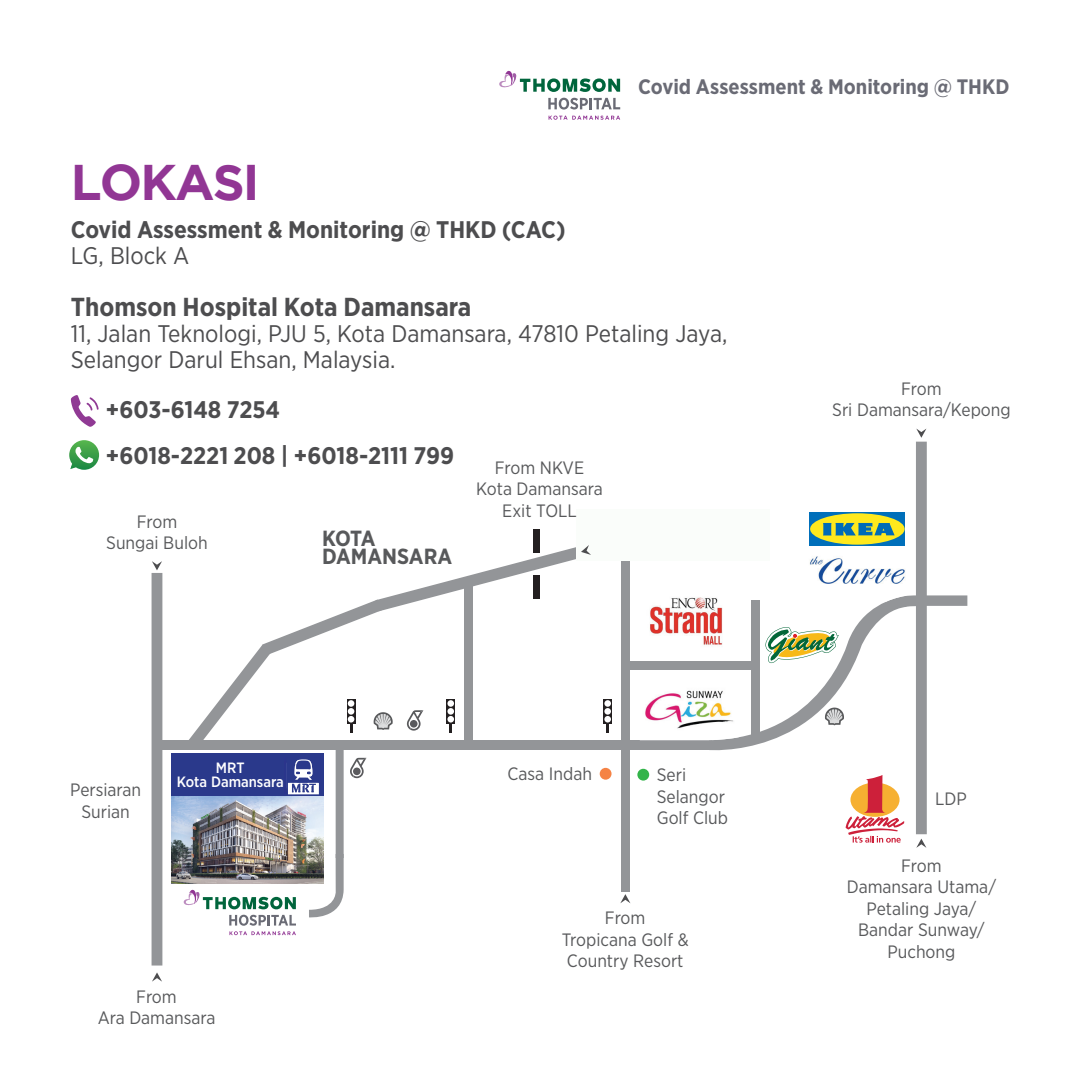
<style>
.page{position:relative;width:1080px;height:1080px;background:#fff}
.page>*{position:absolute;margin:0;border:0;box-sizing:border-box;transform-origin:0 0}
.t1{font:700 50px "Gotham";letter-spacing:-.04em;color:#913694}
.t2{font:700 26px "Gotham Narrow";color:#4d4d4f}
.t3{font:24px/26px "Gotham Narrow";color:#4d4d4f}
.t4{font:700 24px/45.4px "Gotham Narrow";color:#4d4d4f}
.t5{font:700 21.9px/17.9px "Gotham Narrow";color:#58595b}
.t6{font:700 20.9px "Gotham Narrow";color:#6a6b75}
.t7{font:17.9px/21.5px "Gotham Narrow";color:#58595b;text-align:center}
.t8{font:500 14.9px/13.9px "Gotham Narrow";color:#fff;text-align:center}
</style>
<div class="page">
<svg style="left:549px;top:116px;width:71px;height:4px"></svg>
<svg style="left:548px;top:98px;width:72px;height:12px"></svg>
<svg style="left:499px;top:70px;width:121px;height:22px"></svg>
<img style="left:171px;top:796px;width:13px;height:88px">
<div style="left:152px;top:740px;width:560px;height:10px;background:#939598"></div>
<div style="left:621px;top:661px;width:138px;height:8px;background:#939598"></div>
<div style="left:171px;top:754px;width:153px;height:42px;background:#2a398b"></div>
<div style="left:576px;top:509px;width:194px;height:51px;background:#fafdfa"></div>
<img style="left:671px;top:597px;width:38px;height:48px">
<img style="left:671px;top:690px;width:38px;height:39px">
<svg style="left:152px;top:972px;width:10px;height:10px"></svg>
<div style="left:152px;top:561px;width:10px;height:405px;background:#939598"></div>
<svg style="left:709px;top:429px;width:258px;height:419px"></svg>
<svg style="left:71px;top:395px;width:28px;height:32px"></svg>
<svg style="left:184px;top:529px;width:487px;height:406px"></svg>
<svg style="left:69px;top:440px;width:31px;height:30px"></svg>
<h1 class="t1" style="left:71px;top:153px;width:190px">LOKASI</h1>
<p class="t6" style="left:638px;top:73px;width:373px">Covid Assessment &amp; Monitoring @ THKD</p>
<h3 class="t4" style="left:71px;top:207px;width:496px">Covid Assessment &amp; Monitoring @ THKD (CAC)</h3>
<h3 class="t3" style="left:71px;top:243px;width:120px">LG, Block A</h3>
<h2 class="t2" style="left:71px;top:291px;width:402px">Thomson Hospital Kota Damansara</h2>
<h3 class="t3" style="left:71px;top:321px;width:658px">11, Jalan Teknologi, PJU 5, Kota Damansara, 47810 Petaling Jaya,<br>Selangor Darul Ehsan, Malaysia.</h3>
<h3 class="t4" style="left:106px;top:387px;width:350px">+603-6148 7254<br>+6018-2221 208 | +6018-2111 799</h3>
<p class="t7" style="left:106px;top:511px;width:103px">From<br>Sungai Buloh</p>
<p class="t5" style="left:322px;top:530px;width:132px">KOTA<br>DAMANSARA</p>
<p class="t7" style="left:476px;top:456px;width:128px">From NKVE<br>Kota Damansara<br>Exit TOLL</p>
<p class="t7" style="left:70px;top:779px;width:73px">Persiaran<br>Surian</p>
<p class="t8" style="left:177px;top:761px;width:109px">MRT<br>Kota Damansara</p>
<p class="t7" style="left:98px;top:985px;width:119px">From<br>Ara Damansara</p>
<p class="t7" style="left:508px;top:763px;width:86px">Casa Indah</p>
<p class="t7" style="left:657px;top:764px;width:73px;text-align:left">Seri<br>Selangor<br>Golf Club</p>
<p class="t7" style="left:562px;top:907px;width:128px">From<br>Tropicana Golf &amp;<br>Country Resort</p>
<p class="t7" style="left:832px;top:377px;width:180px">From<br>Sri Damansara/Kepong</p>
<p class="t7" style="left:935px;top:788px;width:33px">LDP</p>
<p class="t7" style="left:847px;top:854px;width:151px">From<br>Damansara Utama/<br>Petaling Jaya/<br>Bandar Sunway/<br>Puchong</p>
</div>
